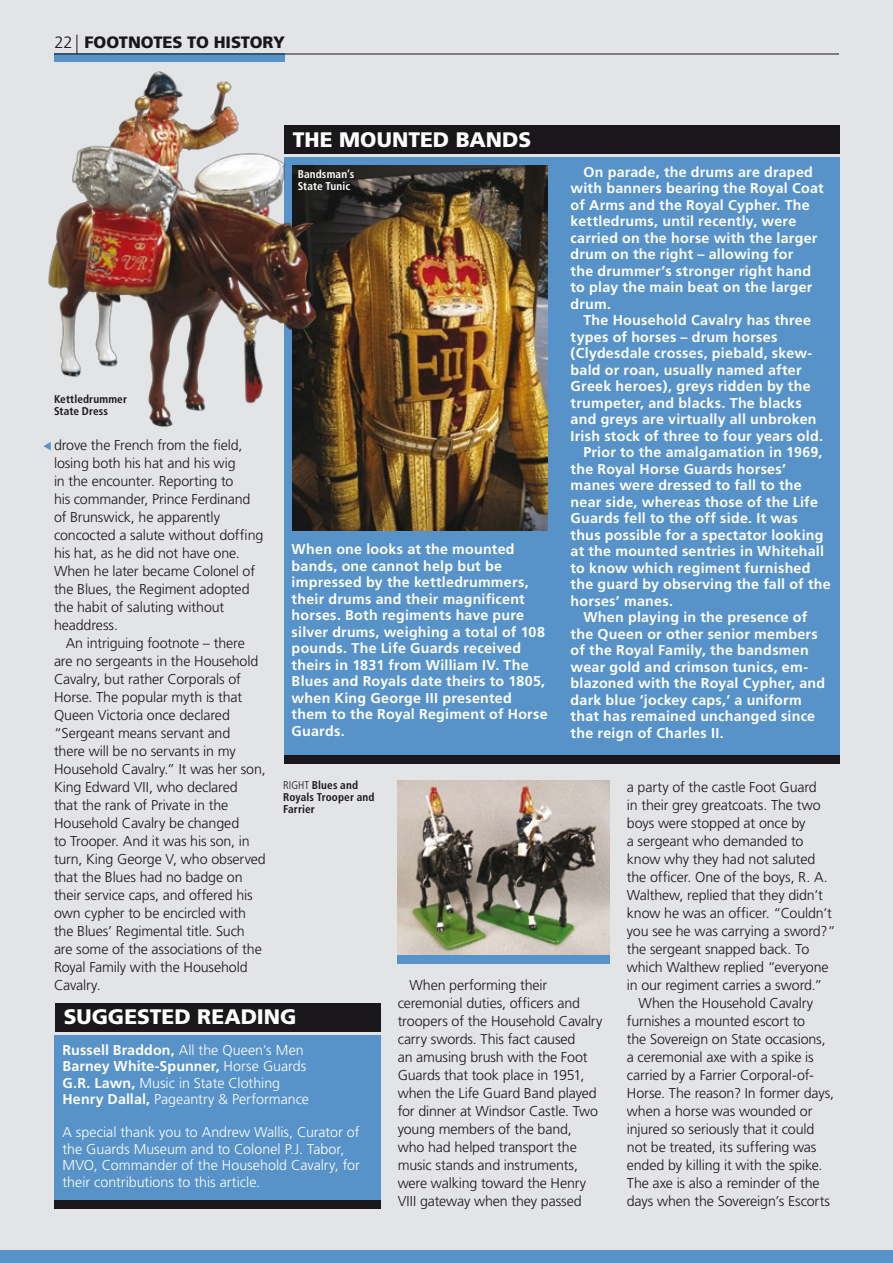
<style>
.page{position:relative;width:893px;height:1263px;background:#e3e4e5}
.page>*{position:absolute;margin:0;border:0;box-sizing:border-box;transform-origin:0 0}
.t1{font:900 21px "Frutiger";color:#fff}
.t2{font:900 16.5px "Frutiger";letter-spacing:-.01em;color:#1a171b}
.t3{font:300 14.25px/18px "Frutiger";letter-spacing:-.01em;color:#1a171b}
.t4{font:700 14.25px/16.5px "Frutiger";letter-spacing:.015em;color:#fff}
.t5{font:300 14.25px/16.5px "Frutiger";color:#fff}
.t6{font:700 condensed 11.25px/12px "Frutiger";letter-spacing:.01em;color:#1a171b}
.t7{font:700 condensed 11.25px/12px "Frutiger";letter-spacing:.01em;color:#fff}
.s1{font-weight:300}
.s2{font-weight:700}
</style>
<div class="page">
<div style="left:54px;top:54px;width:230px;height:8px;background:#5793c9"></div>
<hr style="left:54px;top:54px;width:785px;height:1px;background:#1a171b">
<svg style="left:77px;top:35px;width:1px;height:19px"></svg>
<div style="left:0;top:1250px;width:893px;height:13px;background:#5793c9"></div>
<div style="left:55px;top:1003px;width:326px;height:28px;background:#1a171b"></div>
<div style="left:54px;top:1035px;width:327px;height:170px;background:#5793c9"></div>
<div style="left:54px;top:1200px;width:327px;height:9px;background:#1a171b"></div>
<div style="left:284px;top:125px;width:556px;height:29px;background:#1a171b"></div>
<div style="left:284px;top:157px;width:556px;height:603px;background:#5793c9"></div>
<div style="left:284px;top:755px;width:556px;height:8px;background:#1a171b"></div>
<img style="left:293px;top:166px;width:254px;height:364px">
<img style="left:43px;top:57px;width:301px;height:395px">
<img style="left:398px;top:780px;width:212px;height:174px">
<div style="left:398px;top:955px;width:212px;height:9px;background:#5793c9"></div>
<p class="t2" style="left:54px;top:32px;width:232px"><span class="s1">22</span> FOOTNOTES TO HISTORY</p>
<h1 class="t1" style="left:293px;top:127px;width:113px">THE MOUNTE</h1>
<h1 class="t1" style="left:433px;top:127px;width:98px">D BANDS</h1>
<p class="t4" style="left:571px;top:163px;width:255px;text-indent:13px">On parade, the drums are draped with banners bearing the Royal Coat of Arms and the Royal Cypher. The kettledrums, until recently, were carried on the horse with the larger drum on the right – allowing for<br>the drummer’s stronger right hand to play the main beat on the larger drum.</p>
<p class="t4" style="left:583px;top:312px;width:229px">The Household Cavalry has three</p>
<p class="t4" style="left:571px;top:328px;width:208px">types of horses – drum horses</p>
<p class="t4" style="left:571px;top:345px;width:243px">(Clydesdale crosses, piebald, skew-</p>
<p class="t4" style="left:571px;top:361px;width:233px">bald or roan, usually named after</p>
<p class="t4" style="left:571px;top:378px;width:242px">Greek heroes), greys ridden by the</p>
<p class="t4" style="left:571px;top:394px;width:233px">trumpeter, and blacks. The blacks</p>
<p class="t4" style="left:571px;top:411px;width:247px">and greys are virtually all unbroken</p>
<p class="t4" style="left:571px;top:427px;width:254px">Irish stock of three to four years old.</p>
<p class="t4" style="left:583px;top:444px;width:241px">Prior to the amalgamation in 1969,</p>
<p class="t4" style="left:571px;top:460px;width:217px">the Royal Horse Guards horses’</p>
<p class="t4" style="left:571px;top:477px;width:233px">manes were dressed to fall to the</p>
<p class="t4" style="left:571px;top:493px;width:249px">near side, whereas those of the Life</p>
<p class="t4" style="left:571px;top:510px;width:229px">Guards fell to the off side. It was</p>
<p class="t4" style="left:571px;top:526px;width:254px">thus possible for a spectator looking</p>
<p class="t4" style="left:571px;top:543px;width:255px">at the mounted sentries in Whitehall</p>
<p class="t4" style="left:571px;top:559px;width:241px">to know which regiment furnished</p>
<p class="t4" style="left:571px;top:576px;width:262px">the guard by observing the fall of the</p>
<p class="t4" style="left:571px;top:592px;width:104px">horses’ manes.</p>
<p class="t4" style="left:583px;top:609px;width:225px">When playing in the presence of</p>
<p class="t4" style="left:571px;top:625px;width:249px">the Queen or other senior members</p>
<p class="t4" style="left:571px;top:642px;width:240px">of the Royal Family, the bandsmen</p>
<p class="t4" style="left:571px;top:658px;width:239px">wear gold and crimson tunics, em-</p>
<p class="t4" style="left:571px;top:675px;width:256px">blazoned with the Royal Cypher, and</p>
<p class="t4" style="left:571px;top:691px;width:233px">dark blue ‘jockey caps,’ a uniform</p>
<p class="t4" style="left:571px;top:708px;width:246px">that has remained unchanged since</p>
<p class="t4" style="left:571px;top:724px;width:155px">the reign of Charles II.</p>
<p class="t7" style="left:298px;top:168px;width:58px">Bandsman’s<br>State Tunic</p>
<p class="t6" style="left:54px;top:393px;width:74px">Kettledrummer<br>State Dress</p>
<p class="t3" style="left:54px;top:436px;width:211px">drove the French from the field, losing both his hat and his wig<br>in the encounter. Reporting to<br>his commander, Prince Ferdinand of Brunswick, he apparently concocted a salute without doffing his hat, as he did not have one.<br>When he later became Colonel of the Blues, the Regiment adopted the habit of saluting without headdress.</p>
<p class="t3" style="left:54px;top:634px;width:213px;text-indent:12px">An intriguing footnote – there are no sergeants in the Household<br>Cavalry, but rather Corporals of<br>Horse. The popular myth is that<br>Queen Victoria once declared “Sergeant means servant and<br>there will be no servants in my<br>Household Cavalry.” It was her son,<br>King Edward VII, who declared<br>that the rank of Private in the<br>Household Cavalry be changed<br>to Trooper. And it was his son, in turn, King George V, who observed that the Blues had no badge on their service caps, and offered his own cypher to be encircled with the Blues’ Regimental title. Such are some of the associations of the<br>Royal Family with the Household<br>Cavalry.</p>
<p class="t4" style="left:292px;top:541px;width:258px">When one looks at the mounted bands, one cannot help but be impressed by the kettledrummers, their drums and their magnificent horses. Both regiments have pure silver drums, weighing a total of 108 pounds. The Life Guards received theirs in 1831 from William IV. The<br>Blues and Royals date theirs to 1805, when King George III presented them to the Royal Regiment of Horse<br>Guards.</p>
<p class="t6" style="left:283px;top:779px;width:93px"><span class="s1">RIGHT</span> Blues and<br>Royals Trooper and<br>Farrier</p>
<p class="t3" style="left:627px;top:778px;width:192px">a party of the castle Foot Guard</p>
<p class="t3" style="left:627px;top:796px;width:195px">in their grey greatcoats. The two</p>
<p class="t3" style="left:627px;top:814px;width:180px">boys were stopped at once by</p>
<p class="t3" style="left:627px;top:832px;width:178px">a sergeant who demanded to</p>
<p class="t3" style="left:627px;top:850px;width:190px">know why they had not saluted</p>
<p class="t3" style="left:627px;top:868px;width:202px">the officer. One of the boys, R. A.</p>
<p class="t3" style="left:627px;top:886px;width:198px">Walthew, replied that they didn’t</p>
<p class="t3" style="left:627px;top:904px;width:207px">know he was an officer. “Couldn’t</p>
<p class="t3" style="left:627px;top:922px;width:211px">you see he was carrying a sword?”</p>
<p class="t3" style="left:627px;top:940px;width:184px">the sergeant snapped back. To</p>
<p class="t3" style="left:627px;top:958px;width:203px">which Walthew replied “everyone</p>
<p class="t3" style="left:627px;top:976px;width:197px">in our regiment carries a sword.”</p>
<p class="t3" style="left:638px;top:994px;width:176px">When the Household Cavalry</p>
<p class="t3" style="left:627px;top:1012px;width:180px">furnishes a mounted escort to</p>
<p class="t3" style="left:627px;top:1030px;width:200px">the Sovereign on State occasions,</p>
<p class="t3" style="left:627px;top:1048px;width:188px">a ceremonial axe with a spike is</p>
<p class="t3" style="left:627px;top:1066px;width:189px">carried by a Farrier Corporal-of-</p>
<p class="t3" style="left:627px;top:1084px;width:209px">Horse. The reason? In former days,</p>
<p class="t3" style="left:627px;top:1102px;width:187px">when a horse was wounded or</p>
<p class="t3" style="left:627px;top:1120px;width:189px">injured so seriously that it could</p>
<p class="t3" style="left:627px;top:1138px;width:191px">not be treated, its suffering was</p>
<p class="t3" style="left:627px;top:1156px;width:197px">ended by killing it with the spike.</p>
<p class="t3" style="left:627px;top:1174px;width:194px">The axe is also a reminder of the</p>
<p class="t3" style="left:627px;top:1192px;width:205px">days when the Sovereign’s Escorts</p>
<p class="t3" style="left:398px;top:976px;width:206px;text-indent:12px">When performing their ceremonial duties, officers and troopers of the Household Cavalry carry swords. This fact caused<br>an amusing brush with the Foot<br>Guards that took place in 1951, when the Life Guard Band played for dinner at Windsor Castle. Two young members of the band,<br>who had helped transport the music stands and instruments, were walking toward the Henry<br>VIII gateway when they passed</p>
<h1 class="t1" style="left:64px;top:1004px;width:74px">SUGGESTE</h1>
<h1 class="t1" style="left:174px;top:1004px;width:124px">D READING</h1>
<p class="t5" style="left:63px;top:1041px;width:248px"><span class="s2">Russell Braddon,</span> All the Queen’s Men <span class="s2">Barney White-Spunner,</span> Horse Guards <span class="s2">G.R. Lawn,</span> Music in State Clothing <span class="s2">Henry Dallal,</span> Pageantry &amp; Performance</p>
<p class="t5" style="left:63px;top:1124px;width:299px">A special thank you to Andrew Wallis, Curator of the Guards Museum and to Colonel P.J. Tabor, MVO, Commander of the Household Cavalry, for their contributions to this article.</p>
</div>
